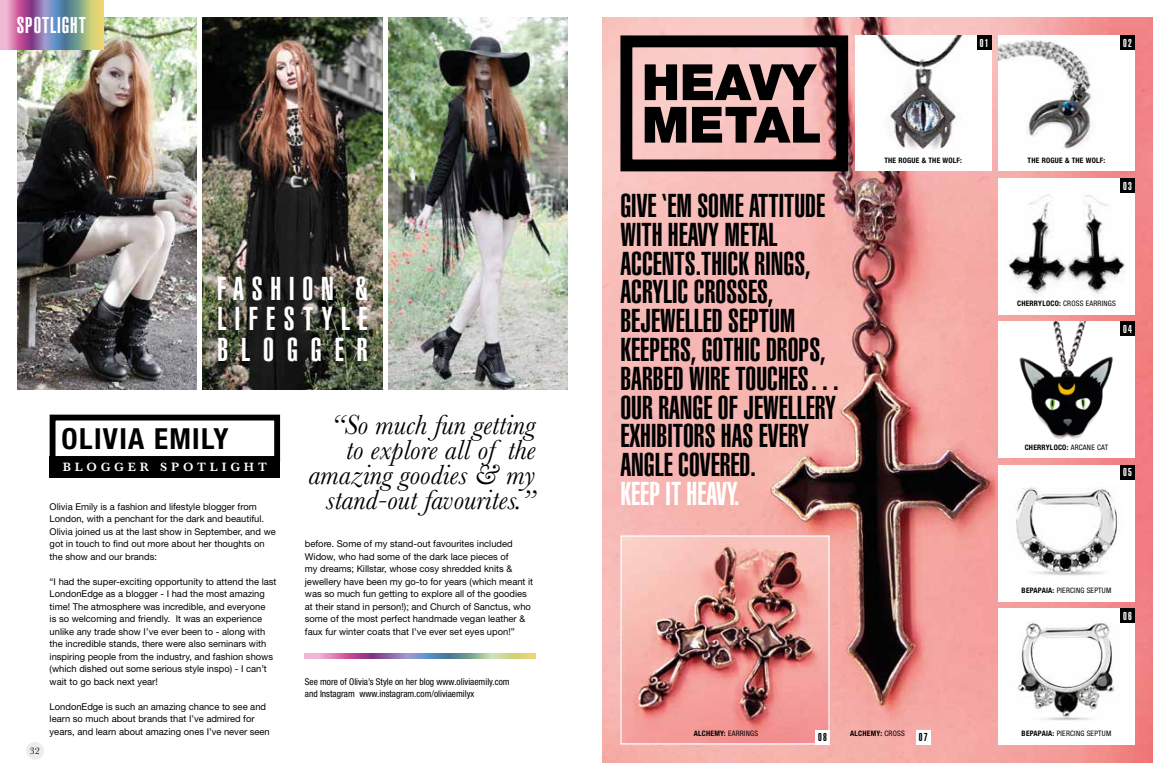
<style>
.page{position:relative;width:1170px;height:780px;background:#fff}
.page>*{position:absolute;margin:0;border:0;box-sizing:border-box;transform-origin:0 0}
.t1{font:900 50px/42.5px "Helvetica Neue";color:#000}
.t2{font:900 extra-condensed 32.5px/28.8px "Helvetica";color:#000}
.t3{font:900 extra-condensed 32.5px "Helvetica";letter-spacing:.25em;color:#fff}
.t4{font:900 extra-condensed 32.5px "Helvetica";color:#fff}
.t5{font:900 extra-condensed 32.5px "Helvetica";letter-spacing:.4em;color:#fff}
.t6{font:700 condensed 29px "Helvetica Neue";letter-spacing:.045em;color:#000}
.t7{font:italic 28.75px/25px "Baskerville";color:#000;text-align:right}
.t8{font:900 extra-condensed 22.5px "Helvetica";letter-spacing:.04em;color:#fff}
.t9{font:600 12.5px "Baskerville";letter-spacing:.31em;color:#fff}
.t10{font:900 extra-condensed 11.25px "Helvetica";letter-spacing:.12em;color:#fff}
.t11{font:900 extra-condensed 11.25px "Helvetica";color:#000}
.t12{font:10px "Baskerville";color:#000}
.t13{font:9.38px/12.5px "Helvetica Neue";color:#000}
.t14{font:condensed 9.38px/12.5px "Helvetica Neue";color:#000}
.t15{font:700 condensed 7.5px "Helvetica Neue";letter-spacing:.03em;color:#000}
.t16{font:condensed 7.5px "Helvetica Neue";letter-spacing:.03em;color:#000}
.s1{font-weight:700}
.s2{font-weight:400}
</style>
<div class="page">
<img style="left:602px;top:18px;width:550px;height:744px">
<img style="left:18px;top:18px;width:179px;height:372px">
<svg style="left:0;top:0;width:103px;height:50px;background:#a08d9f"></svg>
<div style="left:50px;top:456px;width:230px;height:21px;background:#000"></div>
<div style="left:50px;top:414px;width:230px;height:48px;background:#fff;border:6px solid #000"></div>
<img style="left:202px;top:18px;width:180px;height:372px">
<img style="left:388px;top:18px;width:179px;height:372px">
<svg style="left:305px;top:653px;width:230px;height:5px"></svg>
<div style="left:620px;top:35px;width:228px;height:136px;border:12px solid #000"></div>
<img style="left:622px;top:537px;width:205px;height:205px">
<div style="left:620px;top:535px;width:209px;height:209px;border:1px solid #fff"></div>
<div style="left:998px;top:608px;width:136px;height:136px;background:#fff"></div>
<div style="left:998px;top:465px;width:136px;height:136px;background:#fff"></div>
<div style="left:998px;top:322px;width:136px;height:136px;background:#fff"></div>
<div style="left:998px;top:178px;width:136px;height:136px;background:#fff"></div>
<div style="left:998px;top:35px;width:136px;height:136px;background:#fff"></div>
<div style="left:855px;top:35px;width:136px;height:136px;background:#fff"></div>
<img style="left:1019px;top:322px;width:94px;height:117px">
<img style="left:1005px;top:194px;width:120px;height:101px">
<img style="left:1017px;top:621px;width:110px;height:100px">
<img style="left:1014px;top:487px;width:104px;height:89px">
<img style="left:876px;top:35px;width:87px;height:114px">
<img style="left:998px;top:40px;width:94px;height:109px">
<div style="left:977px;top:35px;width:14px;height:15px;background:#000"></div>
<div style="left:1120px;top:35px;width:14px;height:15px;background:#000"></div>
<div style="left:1120px;top:178px;width:14px;height:15px;background:#000"></div>
<div style="left:1120px;top:322px;width:14px;height:14px;background:#000"></div>
<div style="left:1120px;top:465px;width:14px;height:14px;background:#000"></div>
<div style="left:1120px;top:608px;width:14px;height:14px;background:#000"></div>
<div style="left:815px;top:730px;width:14px;height:14px;background:#fff"></div>
<div style="left:916px;top:730px;width:14px;height:14px;background:#fff"></div>
<div style="left:26px;top:741px;width:18px;height:18px;background:#ececec;border-radius:50%"></div>
<h3 class="t8" style="left:17px;top:12px;width:70px">SPOTLIGHT</h3>
<h2 class="t3" style="left:217px;top:269px;width:152px">FASHION &amp;</h2>
<h2 class="t3" style="left:217px;top:300px;width:152px">LIFESTYLE</h2>
<h2 class="t5" style="left:217px;top:331px;width:152px">BLOGGER</h2>
<h3 class="t6" style="left:62px;top:420px;width:168px">OLIVIA EMILY</h3>
<h3 class="t9" style="left:63px;top:458px;width:206px">BLOGGER SPOTLIGHT</h3>
<p class="t12" style="left:30px;top:744px;width:11px">32</p>
<p class="t13" style="left:50px;top:500px;width:228px">Olivia Emily is a fashion and lifestyle blogger from London, with a penchant for the dark and beautiful.<br>Olivia joined us at the last show in September, and we got in touch to find out more about her thoughts on the show and our brands:</p>
<p class="t13" style="left:50px;top:575px;width:228px">“I had the super-exciting opportunity to attend the last LondonEdge as a blogger - I had the most amazing time! The atmosphere was incredible, and everyone<br>is so welcoming and friendly. It was an experience unlike any trade show I’ve ever been to - along with the incredible stands, there were also seminars with inspiring people from the industry, and fashion shows (which dished out some serious style inspo) - I can’t wait to go back next year!</p>
<p class="t13" style="left:50px;top:700px;width:221px">LondonEdge is such an amazing chance to see and learn so much about brands that I’ve admired for years, and learn about amazing ones I’ve never seen</p>
<h3 class="t7" style="left:308px;top:412px;width:228px">“So much fun getting to explore all of the amazing goodies &amp; my stand-out favourites.”</h3>
<p class="t13" style="left:305px;top:537px;width:230px">before. Some of my stand-out favourites included Widow, who had some of the dark lace pieces of<br>my dreams; Killstar, whose cosy shredded knits &amp; jewellery have been my go-to for years (which meant it was so much fun getting to explore all of the goodies at their stand in person!); and Church of Sanctus, who some of the most perfect handmade vegan leather &amp; faux fur winter coats that I’ve ever set eyes upon!”</p>
<p class="t14" style="left:305px;top:675px;width:206px">See more of Olivia’s Style on her blog www.oliviaemily.com and Instagram www.instagram.com/oliviaemilyx</p>
<h1 class="t1" style="left:642px;top:61px;width:181px">HEAVY<br>METAL</h1>
<h2 class="t2" style="left:620px;top:191px;width:222px">GIVE ‘EM SOME ATTITUDE<br>WITH HEAVY METAL<br>ACCENTS.THICK RINGS,<br>ACRYLIC CROSSES,<br>BEJEWELLED SEPTUM<br>KEEPERS, GOTHIC DROPS,<br>BARBED WIRE TOUCHES…<br>OUR RANGE OF JEWELLERY<br>EXHIBITORS HAS EVERY<br>ANGLE COVERED.</h2>
<h2 class="t4" style="left:620px;top:474px;width:121px">KEEP IT HEAVY.</h2>
<p class="t10" style="left:979px;top:36px;width:10px">01</p>
<p class="t10" style="left:1122px;top:36px;width:10px">02</p>
<p class="t15" style="left:884px;top:156px;width:79px">THE ROGUE &amp; THE WOLF:</p>
<p class="t15" style="left:1027px;top:156px;width:79px">THE ROGUE &amp; THE WOLF:</p>
<p class="t10" style="left:1122px;top:179px;width:10px">03</p>
<p class="t16" style="left:1016px;top:299px;width:100px"><span class="s1">CHERRYLOCO:</span> CROSS EARRINGS</p>
<p class="t10" style="left:1122px;top:322px;width:10px">04</p>
<p class="t15" style="left:1024px;top:442px;width:85px">CHERRYLOCO: <span class="s2">ARCANE CAT</span></p>
<p class="t10" style="left:1122px;top:466px;width:10px">05</p>
<p class="t16" style="left:1021px;top:586px;width:91px"><span class="s1">BEPAPAIA:</span> PIERCING SEPTUM</p>
<p class="t10" style="left:1122px;top:609px;width:10px">06</p>
<p class="t15" style="left:693px;top:729px;width:66px">ALCHEMY: <span class="s2">EARRINGS</span></p>
<p class="t15" style="left:850px;top:729px;width:56px">ALCHEMY: <span class="s2">CROSS</span></p>
<p class="t16" style="left:1021px;top:729px;width:91px"><span class="s1">BEPAPAIA:</span> PIERCING SEPTUM</p>
<p class="t11" style="left:818px;top:731px;width:10px">08</p>
<p class="t11" style="left:918px;top:731px;width:10px">07</p>
</div>
